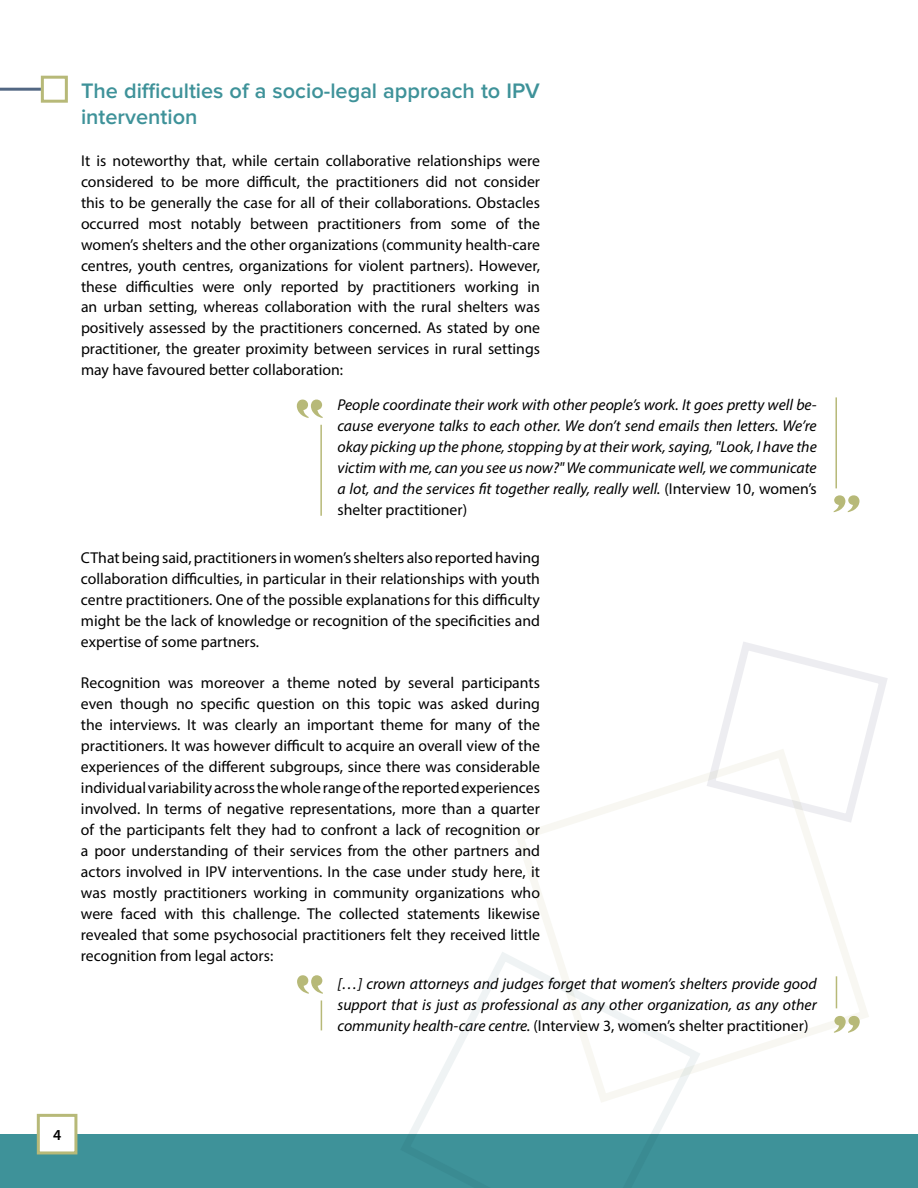
<style>
.page{position:relative;width:918px;height:1188px;background:#fff}
.page>*{position:absolute;margin:0;border:0;box-sizing:border-box;transform-origin:0 0}
.t1{font:600 21.75px/26.1px "Proxima Nova";color:#3e9299}
.t2{font:15.75px/21px "Myriad Pro";color:#000;text-align:justify}
.t3{font:italic 15.75px/21px "Myriad Pro";color:#000;text-align:justify}
.t4{font:600 15.3px "Myriad Pro";color:#000}
.s1{font-style:normal}
</style>
<div class="page">
<div style="left:0;top:1134px;width:918px;height:54px;background:#3e9299"></div>
<div style="left:38px;top:1115px;width:38px;height:38px;background:#fff"></div>
<div style="left:37px;top:1114px;width:40px;height:40px;border:3px solid #b7b978"></div>
<svg style="left:516px;top:775px;width:353px;height:294px"></svg>
<svg style="left:409px;top:947px;width:297px;height:187px"></svg>
<svg style="left:702px;top:642px;width:186px;height:185px"></svg>
<div style="left:41px;top:76px;width:27px;height:27px;border:3px solid #b7b978"></div>
<hr style="left:0;top:88px;width:41px;height:3px;background:#526783">
<svg style="left:297px;top:400px;width:26px;height:18px"></svg>
<svg style="left:834px;top:495px;width:26px;height:17px"></svg>
<hr style="left:320px;top:425px;width:2px;height:91px;background:#b7b978">
<hr style="left:835px;top:397px;width:2px;height:91px;background:#b7b978">
<svg style="left:297px;top:975px;width:26px;height:19px"></svg>
<svg style="left:834px;top:1016px;width:26px;height:17px"></svg>
<hr style="left:321px;top:1000px;width:1px;height:30px;background:#b7b978">
<hr style="left:836px;top:976px;width:1px;height:32px;background:#b7b978">
<h1 class="t1" style="left:81px;top:78px;width:460px">The difficulties of a socio-legal approach to IPV intervention</h1>
<p class="t2" style="left:81px;top:150px;width:461px">It is noteworthy that, while certain collaborative relationships were considered to be more difficult, the practitioners did not consider this to be generally the case for all of their collaborations. Obstacles occurred most notably between practitioners from some of the women’s shelters and the other organizations (community health-care centres, youth centres, organizations for violent partners). However, these difficulties were only reported by practitioners working in an urban setting, whereas collaboration with the rural shelters was positively assessed by the practitioners concerned. As stated by one practitioner, the greater proximity between services in rural settings may have favoured better collaboration:</p>
<p class="t3" style="left:338px;top:394px;width:481px">People coordinate their work with other people’s work. It goes pretty well be&shy;cause everyone talks to each other. We don’t send emails then letters. We’re okay picking up the phone, stopping by at their work, saying, "Look, I have the victim with me, can you see us now?" We communicate well, we communicate a lot, and the services fit together really, really well. <span class="s1">(Interview 10, women’s shelter practitioner)</span></p>
<p class="t2" style="left:81px;top:547px;width:461px">CThat being said, practitioners in women’s shelters also reported having collaboration difficulties, in particular in their relationships with youth centre practitioners. One of the possible explanations for this difficulty might be the lack of knowledge or recognition of the specificities and expertise of some partners.</p>
<p class="t2" style="left:81px;top:672px;width:461px">Recognition was moreover a theme noted by several participants even though no specific question on this topic was asked during the interviews. It was clearly an important theme for many of the practitioners. It was however difficult to acquire an overall view of the experiences of the different subgroups, since there was considerable individual variability across the whole range of the reported experiences involved. In terms of negative representations, more than a quarter of the participants felt they had to confront a lack of recognition or a poor understanding of their services from the other partners and actors involved in IPV interventions. In the case under study here, it was mostly practitioners working in community organizations who were faced with this challenge. The collected statements likewise revealed that some psychosocial practitioners felt they received little recognition from legal actors:</p>
<p class="t3" style="left:338px;top:973px;width:481px">[…] crown attorneys and judges forget that women’s shelters provide good support that is just as professional as any other organization, as any other community health-care centre. <span class="s1">(Interview 3, women’s shelter practitioner)</span></p>
<p class="t4" style="left:53px;top:1125px;width:10px">4</p>
</div>
